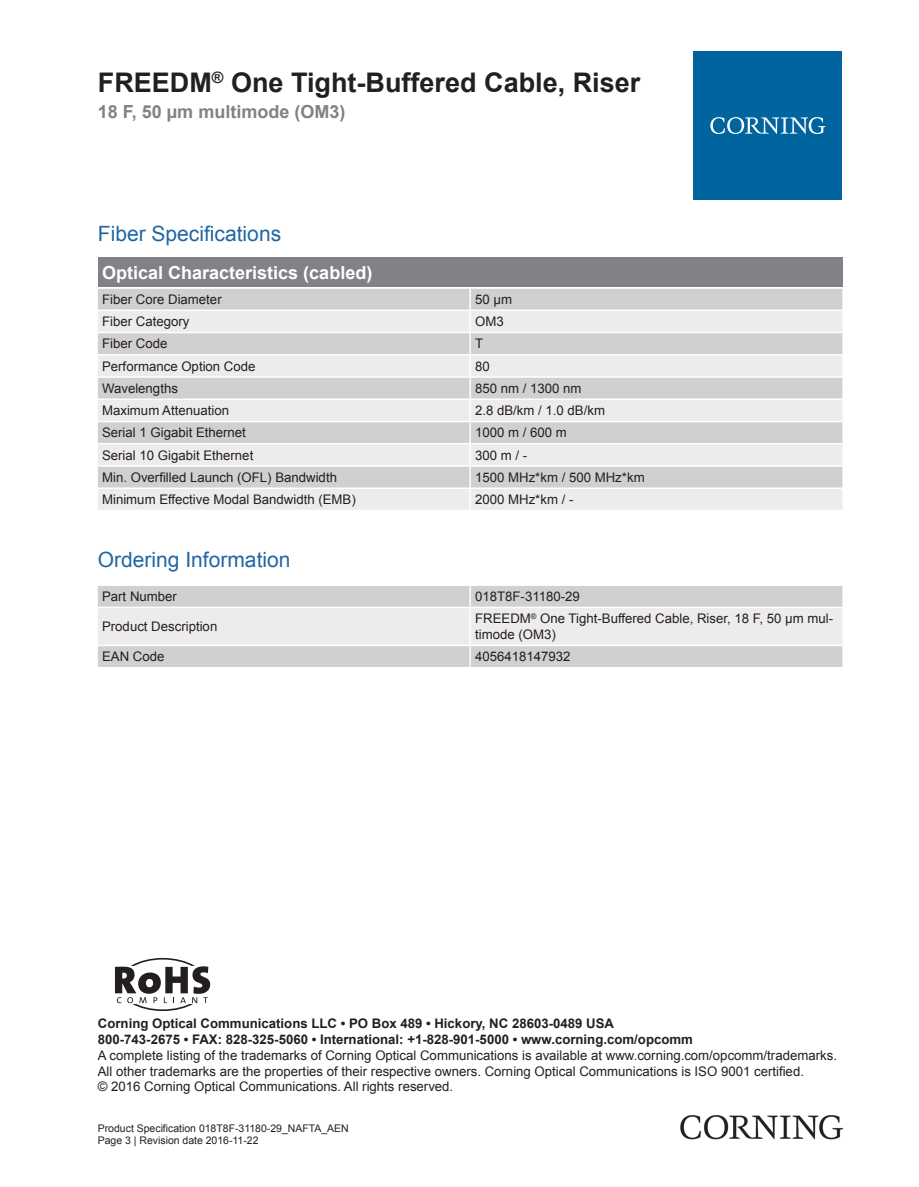
<style>
.page{position:relative;width:919px;height:1187px;background:#fff}
.page>*{position:absolute;margin:0;border:0;box-sizing:border-box;transform-origin:0 0}
.t1{font:700 27px "Arial";color:#231f20}
.t2{font:21px "Arial";color:#2166a2}
.t3{font:700 18px "Arial";color:#fff}
.t4{font:700 18px "Arial";color:#808285}
.t5{font:13.2px/15.9px "Arial";color:#231f20}
.t6{font:700 13.2px/15.9px "Arial";color:#231f20}
.t7{font:10.5px/12.6px "Arial";color:#231f20}
</style>
<div class="page">
<div style="left:98px;top:257px;width:744px;height:30px;background:#808285"></div>
<div style="left:98px;top:289px;width:744px;height:20px;background:#d1cfcf"></div>
<svg style="left:98px;top:311px;width:744px;height:198px;background:#e1dfdf"></svg>
<hr style="left:469px;top:289px;width:2px;height:20px;background:#fff">
<hr style="left:469px;top:311px;width:2px;height:21px;background:#fff">
<hr style="left:469px;top:333px;width:2px;height:21px;background:#fff">
<hr style="left:469px;top:355px;width:2px;height:21px;background:#fff">
<hr style="left:469px;top:378px;width:2px;height:20px;background:#fff">
<hr style="left:469px;top:400px;width:2px;height:21px;background:#fff">
<hr style="left:469px;top:422px;width:2px;height:21px;background:#fff">
<hr style="left:469px;top:444px;width:2px;height:21px;background:#fff">
<hr style="left:469px;top:466px;width:2px;height:21px;background:#fff">
<hr style="left:469px;top:489px;width:2px;height:20px;background:#fff">
<hr style="left:98px;top:332px;width:372px;height:1px;background:#fff">
<hr style="left:470px;top:332px;width:372px;height:1px;background:#fff">
<hr style="left:98px;top:354px;width:372px;height:1px;background:#fff">
<hr style="left:470px;top:354px;width:372px;height:1px;background:#fff">
<hr style="left:98px;top:376px;width:372px;height:2px;background:#fff">
<hr style="left:470px;top:376px;width:372px;height:2px;background:#fff">
<hr style="left:98px;top:398px;width:372px;height:2px;background:#fff">
<hr style="left:470px;top:398px;width:372px;height:2px;background:#fff">
<hr style="left:98px;top:421px;width:372px;height:1px;background:#fff">
<hr style="left:470px;top:421px;width:372px;height:1px;background:#fff">
<hr style="left:98px;top:443px;width:372px;height:1px;background:#fff">
<hr style="left:470px;top:443px;width:372px;height:1px;background:#fff">
<hr style="left:98px;top:465px;width:372px;height:1px;background:#fff">
<hr style="left:470px;top:465px;width:372px;height:1px;background:#fff">
<hr style="left:98px;top:487px;width:372px;height:2px;background:#fff">
<hr style="left:470px;top:487px;width:372px;height:2px;background:#fff">
<div style="left:98px;top:586px;width:744px;height:81px;background:#d1cfcf"></div>
<div style="left:98px;top:608px;width:744px;height:36px;background:#edeceb"></div>
<hr style="left:469px;top:586px;width:2px;height:20px;background:#fff">
<hr style="left:469px;top:608px;width:2px;height:36px;background:#fff">
<hr style="left:469px;top:646px;width:2px;height:21px;background:#fff">
<hr style="left:98px;top:606px;width:372px;height:2px;background:#fff">
<hr style="left:470px;top:606px;width:372px;height:2px;background:#fff">
<hr style="left:98px;top:644px;width:372px;height:2px;background:#fff">
<hr style="left:470px;top:644px;width:372px;height:2px;background:#fff">
<div style="left:693px;top:51px;width:149px;height:149px;background:#00649e"></div>
<svg style="left:710px;top:117px;width:115px;height:17px"></svg>
<img style="left:680px;top:1115px;width:162px;height:24px">
<div style="left:118px;top:957px;width:90px;height:53px;border:2px solid #231f20;border-radius:50%"></div>
<div style="left:98px;top:966px;width:123px;height:38px;background:#fff"></div>
<svg style="left:115px;top:966px;width:95px;height:37px"></svg>
<h1 class="t1" style="left:98px;top:63px;width:544px">FREEDM<sup>®</sup> One Tight-Buffered Cable, Riser</h1>
<h3 class="t4" style="left:98px;top:99px;width:249px">18 F, 50 µm multimode (OM3)</h3>
<h2 class="t2" style="left:98px;top:219px;width:185px">Fiber Specifications</h2>
<h3 class="t3" style="left:102px;top:260px;width:272px">Optical Characteristics (cabled)</h3>
<p class="t5" style="left:102px;top:291px;width:121px">Fiber Core Diameter</p>
<p class="t5" style="left:475px;top:291px;width:38px">50 µm</p>
<p class="t5" style="left:102px;top:313px;width:89px">Fiber Category</p>
<p class="t5" style="left:475px;top:313px;width:30px">OM3</p>
<p class="t5" style="left:102px;top:336px;width:67px">Fiber Code</p>
<p class="t5" style="left:475px;top:336px;width:10px">T</p>
<p class="t5" style="left:102px;top:358px;width:155px">Performance Option Code</p>
<p class="t5" style="left:475px;top:358px;width:16px">80</p>
<p class="t5" style="left:102px;top:380px;width:77px">Wavelengths</p>
<p class="t5" style="left:475px;top:380px;width:108px">850 nm / 1300 nm</p>
<p class="t5" style="left:102px;top:402px;width:128px">Maximum Attenuation</p>
<p class="t5" style="left:475px;top:402px;width:131px">2.8 dB/km / 1.0 dB/km</p>
<p class="t5" style="left:102px;top:424px;width:145px">Serial 1 Gigabit Ethernet</p>
<p class="t5" style="left:475px;top:424px;width:93px">1000 m / 600 m</p>
<p class="t5" style="left:102px;top:447px;width:153px">Serial 10 Gigabit Ethernet</p>
<p class="t5" style="left:475px;top:447px;width:54px">300 m / -</p>
<p class="t5" style="left:102px;top:469px;width:236px">Min. Overfilled Launch (OFL) Bandwidth</p>
<p class="t5" style="left:475px;top:469px;width:171px">1500 MHz*km / 500 MHz*km</p>
<p class="t5" style="left:102px;top:491px;width:255px">Minimum Effective Modal Bandwidth (EMB)</p>
<p class="t5" style="left:475px;top:491px;width:100px">2000 MHz*km / -</p>
<h2 class="t2" style="left:98px;top:545px;width:194px">Ordering Information</h2>
<p class="t5" style="left:102px;top:588px;width:76px">Part Number</p>
<p class="t5" style="left:475px;top:588px;width:106px">018T8F-31180-29</p>
<p class="t5" style="left:102px;top:618px;width:117px">Product Description</p>
<p class="t5" style="left:475px;top:610px;width:359px">FREEDM<sup>®</sup> One Tight-Buffered Cable, Riser, 18 F, 50 µm mul&shy;timode (OM3)</p>
<p class="t5" style="left:102px;top:648px;width:64px">EAN Code</p>
<p class="t5" style="left:475px;top:648px;width:97px">4056418147932</p>
<p class="t6" style="left:98px;top:1015px;width:596px">Corning Optical Communications LLC • PO Box 489 • Hickory, NC 28603-0489 USA<br>800-743-2675 • FAX: 828-325-5060 • International: +1-828-901-5000 • www.corning.com/opcomm</p>
<p class="t5" style="left:98px;top:1046px;width:740px">A complete listing of the trademarks of Corning Optical Communications is available at www.corning.com/opcomm/trademarks.<br>All other trademarks are the properties of their respective owners. Corning Optical Communications is ISO 9001 certified.<br>© 2016 Corning Optical Communications. All rights reserved.</p>
<p class="t7" style="left:98px;top:1121px;width:252px">Product Specification 018T8F-31180-29_NAFTA_AEN<br>Page 3 | Revision date 2016-11-22</p>
</div>
